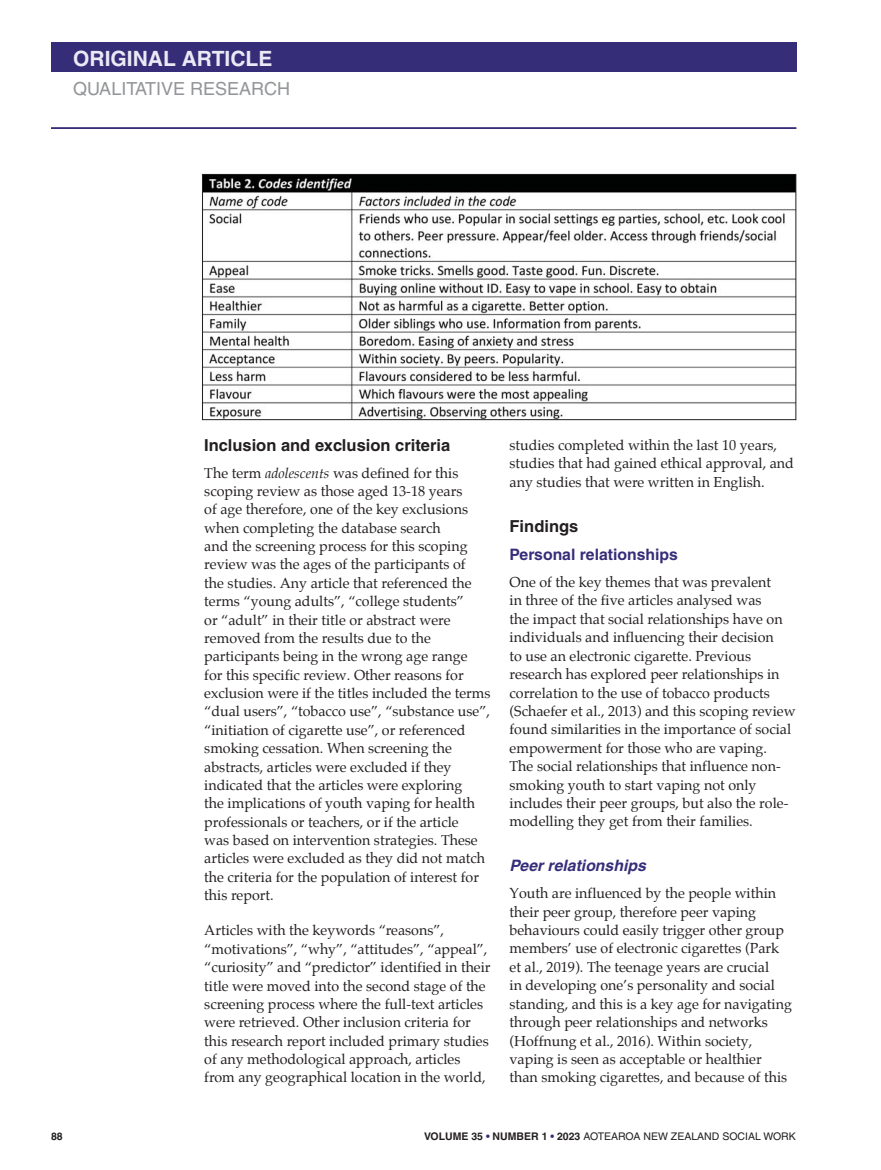
<style>
.page{position:relative;width:881px;height:1170px;background:#fff}
.page>*{position:absolute;margin:0;border:0;box-sizing:border-box;transform-origin:0 0}
.t1{font:700 21px "Helvetica";color:#ebe9f5}
.t2{font:18px "Helvetica";color:#939598}
.t3{font:700 16.5px "Helvetica";color:#231f20}
.t4{font:700 15.75px "Helvetica";color:#362d79}
.t5{font:italic 700 15.75px "Helvetica";color:#362d79}
.t6{font:14.25px/18.3px "Palatino";color:#231f20}
.t7{font:10.5px "Helvetica";color:#231f20}
.t8{font:700 10.5px "Helvetica";color:#231f20}
.s1{font-style:italic}
.s2{font-weight:700}
.s3{font-weight:700;color:#362d79}
</style>
<div class="page">
<div style="left:51px;top:43px;width:745px;height:29px;background:#362d79"></div>
<hr style="left:51px;top:127px;width:745px;height:2px;background:#362d79">
<img style="left:204px;top:176px;width:589px;height:242px">
<div style="left:202px;top:174px;width:593px;height:246px;border:1px solid #231f20"></div>
<h1 class="t1" style="left:73px;top:50px;width:201px">ORIGINAL ARTICLE</h1>
<p class="t2" style="left:73px;top:82px;width:218px">QUALITATIVE RESEARCH</p>
<p class="t8" style="left:51px;top:1132px;width:13px">88</p>
<p class="t3" style="left:204px;top:439px;width:247px">Inclusion and exclusion criteria</p>
<p class="t6" style="left:204px;top:464px;width:287px">The term <span class="s1">adolescents</span> was defined for this scoping review as those aged 13-18 years<br>of age therefore, one of the key exclusions when completing the database search<br>and the screening process for this scoping review was the ages of the participants of<br>the studies. Any article that referenced the terms “young adults”, “college students”<br>or “adult” in their title or abstract were removed from the results due to the participants being in the wrong age range<br>for this specific review. Other reasons for exclusion were if the titles included the terms “dual users”, “tobacco use”, “substance use”, “initiation of cigarette use”, or referenced smoking cessation. When screening the abstracts, articles were excluded if they indicated that the articles were exploring<br>the implications of youth vaping for health professionals or teachers, or if the article<br>was based on intervention strategies. These articles were excluded as they did not match the criteria for the population of interest for this report.</p>
<p class="t6" style="left:204px;top:922px;width:288px">Articles with the keywords “reasons”, “motivations”, “why”, “attitudes”, “appeal”, “curiosity” and “predictor” identified in their title were moved into the second stage of the screening process where the full-text articles were retrieved. Other inclusion criteria for this research report included primary studies of any methodological approach, articles from any geographical location in the world,</p>
<p class="t6" style="left:509px;top:436px;width:286px">studies completed within the last 10 years, studies that had gained ethical approval, and any studies that were written in English.</p>
<p class="t3" style="left:509px;top:520px;width:70px">Findings</p>
<p class="t4" style="left:509px;top:549px;width:170px">Personal relationships</p>
<p class="t6" style="left:509px;top:574px;width:287px">One of the key themes that was prevalent<br>in three of the five articles analysed was<br>the impact that social relationships have on individuals and influencing their decision<br>to use an electronic cigarette. Previous research has explored peer relationships in correlation to the use of tobacco products (Schaefer et al., 2013) and this scoping review found similarities in the importance of social empowerment for those who are vaping.<br>The social relationships that influence non&shy;smoking youth to start vaping not only includes their peer groups, but also the role&shy;modelling they get from their families.</p>
<p class="t5" style="left:509px;top:859px;width:138px">Peer relationships</p>
<p class="t6" style="left:509px;top:885px;width:284px">Youth are influenced by the people within their peer group, therefore peer vaping behaviours could easily trigger other group members’ use of electronic cigarettes (Park et al., 2019). The teenage years are crucial<br>in developing one’s personality and social standing, and this is a key age for navigating through peer relationships and networks (Hoffnung et al., 2016). Within society, vaping is seen as acceptable or healthier than smoking cigarettes, and because of this</p>
<p class="t7" style="left:424px;top:1132px;width:373px"><span class="s2">VOLUME 35</span> <span class="s3">•</span> <span class="s2">NUMBER 1</span> <span class="s3">•</span> <span class="s2">2023</span> AOTEAROA NEW ZEALAND SOCIAL WORK</p>
</div>
